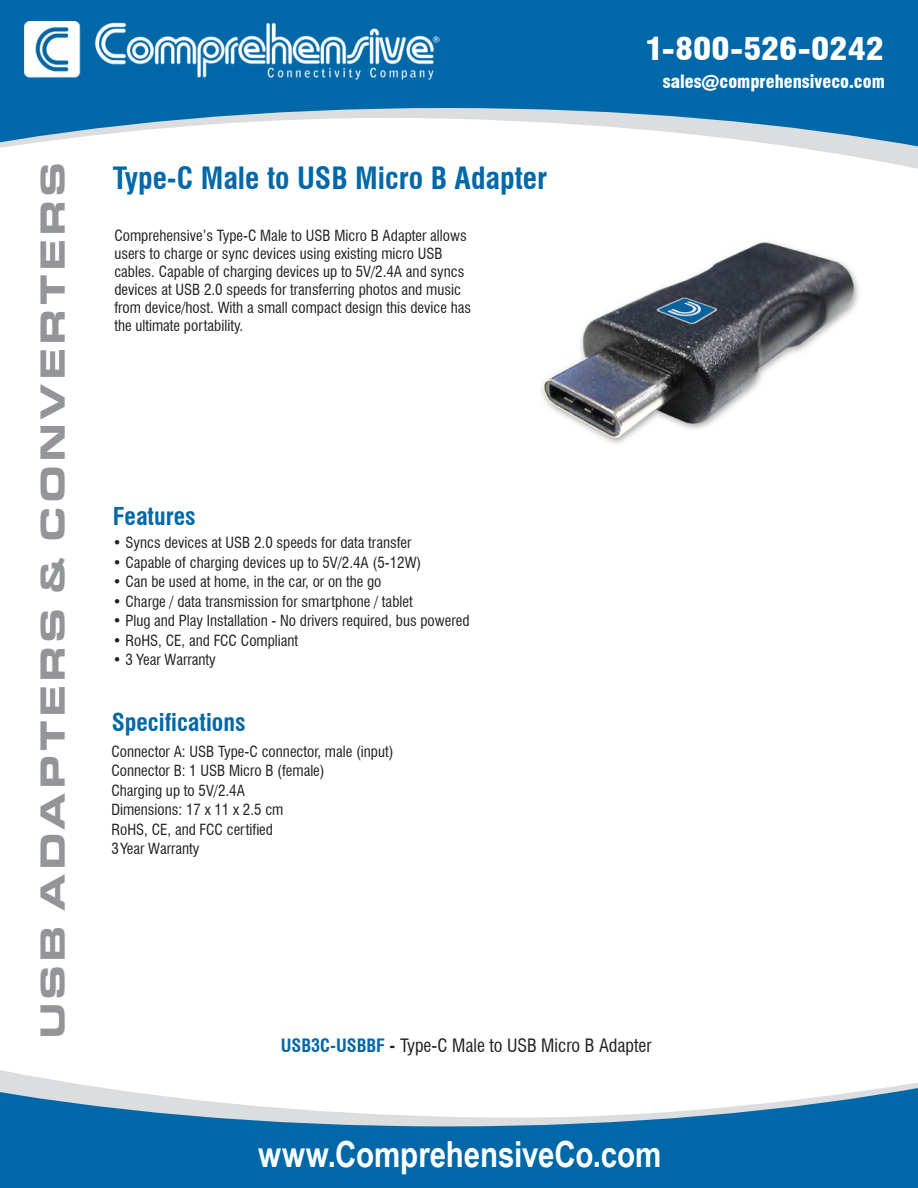
<style>
.page{position:relative;width:918px;height:1188px;background:#fff}
.page>*{position:absolute;margin:0;border:0;box-sizing:border-box;transform-origin:0 0}
.t1{font:700 36px "Arial Narrow";letter-spacing:-.005em;color:#fff}
.t2{font:36px "Eurostile T Blac Exte";letter-spacing:.08em;color:#939598}
.t3{font:900 condensed 30.45px "Swiss 721 BT";color:#fff;scale:1.11 1}
.t4{font:700 condensed 30px "Swiss 721 BT";color:#0068a9}
.t5{font:700 condensed 24px "Swiss 721 BT";color:#0068a9}
.t6{font:condensed 18px "Swiss 721 BT";color:#231f20}
.t7{font:900 condensed 17.85px "Swiss 721 BT";color:#fff}
.t8{font:condensed 15px/18px "Swiss 721 BT";color:#231f20}
.s1{font-weight:700;color:#0068a9}
.s2{font-weight:700}
</style>
<div class="page">
<svg style="left:0;top:1070px;width:918px;height:14px"></svg>
<svg style="left:814px;top:150px;width:104px;height:19px"></svg>
<svg style="left:0;top:0;width:918px;height:150px;fill:#0068a9"></svg>
<svg style="left:0;top:1084px;width:918px;height:104px;fill:#0068a9"></svg>
<img style="left:25px;top:21px;width:415px;height:59px">
<img style="left:541px;top:241px;width:318px;height:203px">
<p class="t3" style="left:645px;top:31px;width:217px">1-800-526-0242</p>
<p class="t7" style="left:663px;top:70px;width:223px">sales@comprehensiveco.com</p>
<p class="t2" style="left:32px;top:1039px;width:879px;rotate:-90deg">USB ADAPTERS &amp; CONVERTERS</p>
<p class="t4" style="left:113px;top:160px;width:436px">Type-C Male to USB Micro B Adapter</p>
<p class="t8" style="left:114px;top:227px;width:358px">Comprehensive’s Type-C Male to USB Micro B Adapter allows users to charge or sync devices using existing micro USB cables. Capable of charging devices up to 5V/2.4A and syncs devices at USB 2.0 speeds for transferring photos and music from device/host. With a small compact design this device has the ultimate portability.</p>
<p class="t5" style="left:113px;top:502px;width:85px">Features</p>
<p class="t8" style="left:113px;top:534px;width:300px">• Syncs devices at USB 2.0 speeds for data transfer</p>
<p class="t8" style="left:113px;top:554px;width:310px">• Capable of charging devices up to 5V/2.4A (5-12W)</p>
<p class="t8" style="left:113px;top:573px;width:270px">• Can be used at home, in the car, or on the go</p>
<p class="t8" style="left:113px;top:593px;width:301px">• Charge / data transmission for smartphone / tablet</p>
<p class="t8" style="left:113px;top:612px;width:358px">• Plug and Play Installation - No drivers required, bus powered</p>
<p class="t8" style="left:113px;top:632px;width:187px">• RoHS, CE, and FCC Compliant</p>
<p class="t8" style="left:113px;top:651px;width:104px">• 3 Year Warranty</p>
<p class="t5" style="left:112px;top:708px;width:135px">Specifications</p>
<p class="t8" style="left:111px;top:741px;width:284px;line-height:19.5px">Connector A: USB Type-C connector, male (input)<br>Connector B: 1 USB Micro B (female)<br>Charging up to 5V/2.4A<br>Dimensions: 17 x 11 x 2.5 cm<br>RoHS, CE, and FCC certified<br>3 Year Warranty</p>
<p class="t6" style="left:281px;top:1034px;width:372px"><span class="s1">USB3C-USBBF</span> <span class="s2">-</span> Type-C Male to USB Micro B Adapter</p>
<p class="t1" style="left:258px;top:1127px;width:405px">www.ComprehensiveCo.com</p>
</div>
